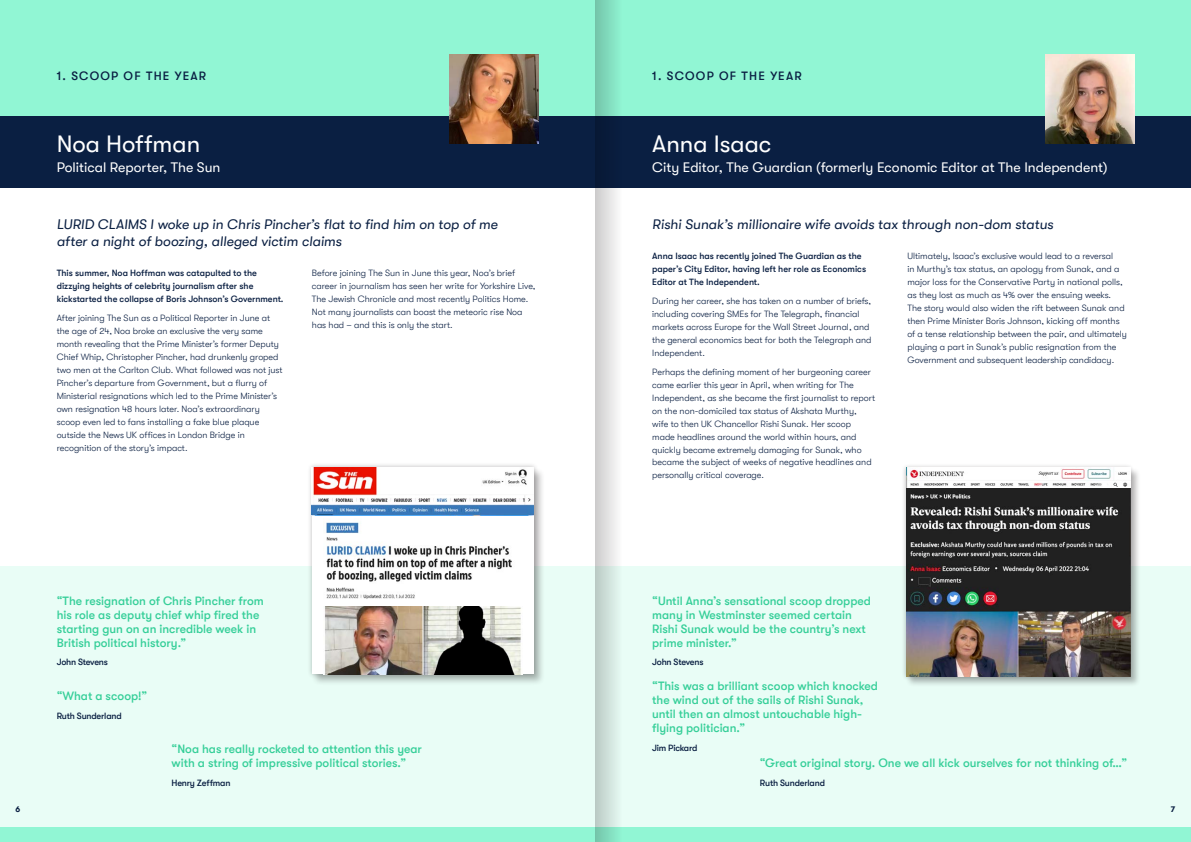
<style>
.page{position:relative;width:1191px;height:842px;background:#fff}
.page>*{position:absolute;margin:0;border:0;box-sizing:border-box;transform-origin:0 0}
.f_-_name{font:24px "GT Walsheim";color:#fff}
.F_-_story{font:italic 14px/16.8px "GT Walsheim";color:#0a1f42}
.F_-_title{font:14px "GT Walsheim";color:#fff}
.F_-_quote{font:500 12px/14px "GT Walsheim";color:#36cf99}
.F_-_quote_grn{font:500 12px/14px "GT Walsheim";color:#36cf99}
.t1{font:500 12px "GT Walsheim";letter-spacing:.1em;color:#0a1f42}
.F_-_body{font:300 9px/13px "GT Walsheim";color:#0a1f42}
.f_-_intro{font:500 9px/13px "GT Walsheim";color:#0a1f42}
.F_-_quote_attribute{font:500 9px "GT Walsheim";letter-spacing:-.02em;color:#0a1f42}
.t2{font:700 8px "GT Walsheim";color:#0a1f42}
</style>
<div class="page">
<div style="left:595px;top:566px;width:596px;height:276px;background:#e9fdf6"></div>
<div style="left:0;top:566px;width:595px;height:276px;background:#e9fdf6"></div>
<div style="left:905px;top:467px;width:235px;height:220px;background:#231f20;opacity:.3"></div>
<div style="left:901px;top:463px;width:233px;height:218px;background:#231f20;opacity:.3"></div>
<img style="left:906px;top:468px;width:224px;height:208px">
<div style="left:0;top:0;width:1191px;height:134px;background:#91f6d4"></div>
<div style="left:0;top:116px;width:595px;height:72px;background:#0a1f42"></div>
<div style="left:595px;top:116px;width:596px;height:72px;background:#0a1f42"></div>
<div style="left:595px;top:828px;width:596px;height:14px;background:#91f6d4"></div>
<div style="left:0;top:828px;width:595px;height:14px;background:#91f6d4"></div>
<img style="left:1045px;top:55px;width:89px;height:89px">
<svg style="left:596px;top:0;width:26px;height:842px"></svg>
<div style="left:311px;top:467px;width:234px;height:219px;background:#231f20;opacity:.3"></div>
<div style="left:307px;top:463px;width:231px;height:216px;background:#231f20;opacity:.3"></div>
<div style="left:312px;top:468px;width:221px;height:206px;background:#fff"></div>
<img style="left:312px;top:468px;width:221px;height:48px">
<img style="left:326px;top:522px;width:186px;height:77px">
<img style="left:324px;top:607px;width:197px;height:67px">
<img style="left:450px;top:55px;width:88px;height:89px">
<p class="t1" style="left:57px;top:69px;width:151px">1. SCOOP OF THE YEAR</p>
<p class="f_-_name" style="left:57px;top:131px;width:145px">Noa Hoffman</p>
<p class="F_-_title" style="left:57px;top:159px;width:165px">Political Reporter, The Sun</p>
<p class="F_-_story" style="left:57px;top:216px;width:442px">LURID CLAIMS I woke up in Chris Pincher’s flat to find him on top of me after a night of boozing, alleged victim claims</p>
<p class="f_-_intro" style="left:57px;top:266px;width:228px">This summer, Noa Hoffman was catapulted to the dizzying heights of celebrity journalism after she kickstarted the collapse of Boris Johnson’s Government.</p>
<p class="F_-_body" style="left:57px;top:311px;width:227px">After joining The Sun as a Political Reporter in June at the age of 24, Noa broke an exclusive the very same month revealing that the Prime Minister’s former Deputy Chief Whip, Christopher Pincher, had drunkenly groped two men at the Carlton Club. What followed was not just Pincher’s departure from Government, but a flurry of Ministerial resignations which led to the Prime Minister’s own resignation 48 hours later. Noa’s extraordinary scoop even led to fans installing a fake blue plaque outside the News UK offices in London Bridge in recognition of the story’s impact.</p>
<p class="F_-_body" style="left:312px;top:266px;width:225px">Before joining The Sun in June this year, Noa’s brief career in journalism has seen her write for Yorkshire Live, The Jewish Chronicle and most recently Politics Home.<br>Not many journalists can boast the meteoric rise Noa has had – and this is only the start.</p>
<p class="F_-_quote_grn" style="left:57px;top:594px;width:209px">“The resignation of Chris Pincher from his role as deputy chief whip fired the starting gun on an incredible week in British political history.”</p>
<p class="F_-_quote_attribute" style="left:57px;top:657px;width:53px">John Stevens</p>
<p class="F_-_quote" style="left:57px;top:689px;width:92px">“What a scoop!”</p>
<p class="F_-_quote_attribute" style="left:57px;top:710px;width:67px">Ruth Sunderland</p>
<p class="F_-_quote" style="left:171px;top:742px;width:252px">“Noa has really rocketed to attention this year with a string of impressive political stories.”</p>
<p class="F_-_quote_attribute" style="left:171px;top:777px;width:60px">Henry Zeffman</p>
<p class="t1" style="left:652px;top:69px;width:151px">1. SCOOP OF THE YEAR</p>
<p class="f_-_name" style="left:652px;top:131px;width:121px">Anna Isaac</p>
<p class="F_-_title" style="left:652px;top:159px;width:457px">City Editor, The Guardian (formerly Economic Editor at The Independent)</p>
<p class="F_-_story" style="left:652px;top:216px;width:403px">Rishi Sunak’s millionaire wife avoids tax through non-dom status</p>
<p class="f_-_intro" style="left:652px;top:250px;width:215px">Anna Isaac has recently joined The Guardian as the paper’s City Editor, having left her role as Economics<br>Editor at The Independent.</p>
<p class="F_-_body" style="left:652px;top:294px;width:221px">During her career, she has taken on a number of briefs, including covering SMEs for The Telegraph, financial markets across Europe for the Wall Street Journal, and the general economics beat for both the Telegraph and Independent.</p>
<p class="F_-_body" style="left:652px;top:365px;width:224px">Perhaps the defining moment of her burgeoning career came earlier this year in April, when writing for The Independent, as she became the first journalist to report on the non-domiciled tax status of Akshata Murthy, wife to then UK Chancellor Rishi Sunak. Her scoop made headlines around the world within hours, and quickly became extremely damaging for Sunak, who became the subject of weeks of negative headlines and personally critical coverage.</p>
<p class="F_-_body" style="left:907px;top:250px;width:221px">Ultimately, Isaac’s exclusive would lead to a reversal<br>in Murthy’s tax status, an apology from Sunak, and a major loss for the Conservative Party in national polls, as they lost as much as 4% over the ensuing weeks.<br>The story would also widen the rift between Sunak and then Prime Minister Boris Johnson, kicking off months of a tense relationship between the pair, and ultimately playing a part in Sunak’s public resignation from the Government and subsequent leadership candidacy.</p>
<p class="F_-_quote" style="left:652px;top:594px;width:220px">“Until Anna’s sensational scoop dropped many in Westminster seemed certain Rishi Sunak would be the country’s next prime minister.”</p>
<p class="F_-_quote_attribute" style="left:652px;top:657px;width:53px">John Stevens</p>
<p class="F_-_quote" style="left:652px;top:679px;width:227px">“This was a brilliant scoop which knocked the wind out of the sails of Rishi Sunak, until then an almost untouchable high&shy;flying politician.”</p>
<p class="F_-_quote_attribute" style="left:652px;top:743px;width:47px">Jim Pickard</p>
<p class="F_-_quote" style="left:760px;top:756px;width:369px">“Great original story. One we all kick ourselves for not thinking of…”</p>
<p class="F_-_quote_attribute" style="left:760px;top:777px;width:67px">Ruth Sunderland</p>
<p class="t2" style="left:16px;top:805px;width:6px">6</p>
<p class="t2" style="left:1170px;top:805px;width:6px">7</p>
</div>
